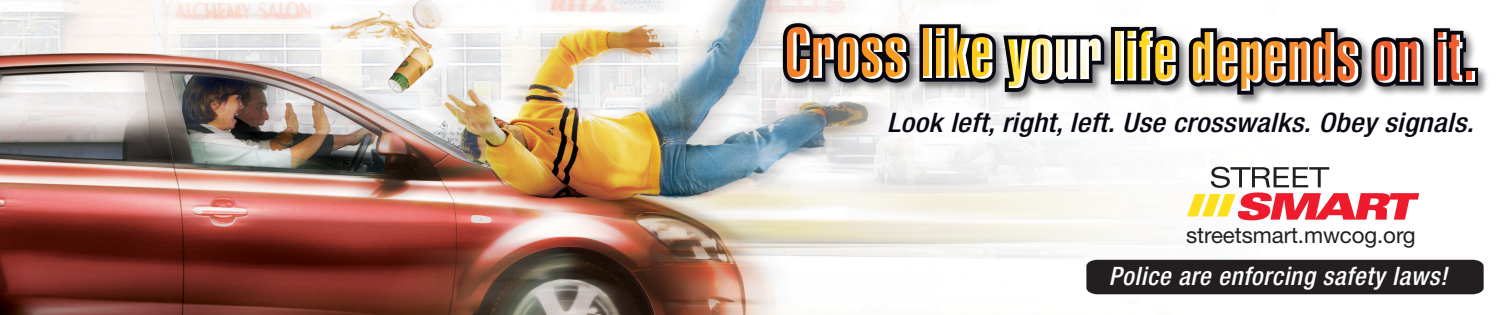
<style>
.page{position:relative;width:1512px;height:315px;background:#fff}
.page>*{position:absolute;margin:0;border:0;box-sizing:border-box;transform-origin:0 0}
.t1{font:italic 500 condensed 26.95px "Helvetica Neue";letter-spacing:.01em;color:#080813;scale:1.1 1}
.t2{font:italic 500 condensed 25.38px "Helvetica Neue";letter-spacing:.025em;color:#fff}
.t3{font:22.4px "Helvetica Neue";letter-spacing:-.005em;color:#231f20}
</style>
<div class="page">
<img style="left:0;top:0;width:1475px;height:315px">
<div style="left:1086px;top:260px;width:398px;height:34px;background:#231f20"></div>
<img style="left:778px;top:18px;width:145px;height:78px">
<img style="left:915px;top:19px;width:94px;height:77px">
<img style="left:999px;top:30px;width:118px;height:75px">
<img style="left:1106px;top:22px;width:86px;height:76px">
<img style="left:1184px;top:23px;width:191px;height:85px">
<img style="left:1367px;top:32px;width:70px;height:68px">
<img style="left:1429px;top:23px;width:58px;height:76px">
<svg style="left:783px;top:23px;width:127px;height:60px"></svg>
<svg style="left:919px;top:24px;width:77px;height:59px"></svg>
<svg style="left:1003px;top:35px;width:101px;height:57px"></svg>
<svg style="left:1111px;top:27px;width:68px;height:58px"></svg>
<svg style="left:1189px;top:28px;width:173px;height:67px"></svg>
<svg style="left:1371px;top:37px;width:53px;height:50px"></svg>
<svg style="left:1434px;top:28px;width:44px;height:58px"></svg>
<svg style="left:1187px;top:167px;width:232px;height:53px"></svg>
<p class="t1" style="left:887px;top:106px;width:535px">Look left, right, left. Use crosswalks. Obey signals.</p>
<p class="t3" style="left:1186px;top:222px;width:231px">streetsmart.mwcog.org</p>
<p class="t2" style="left:1109px;top:260px;width:340px">Police are enforcing safety laws!</p>
</div>
